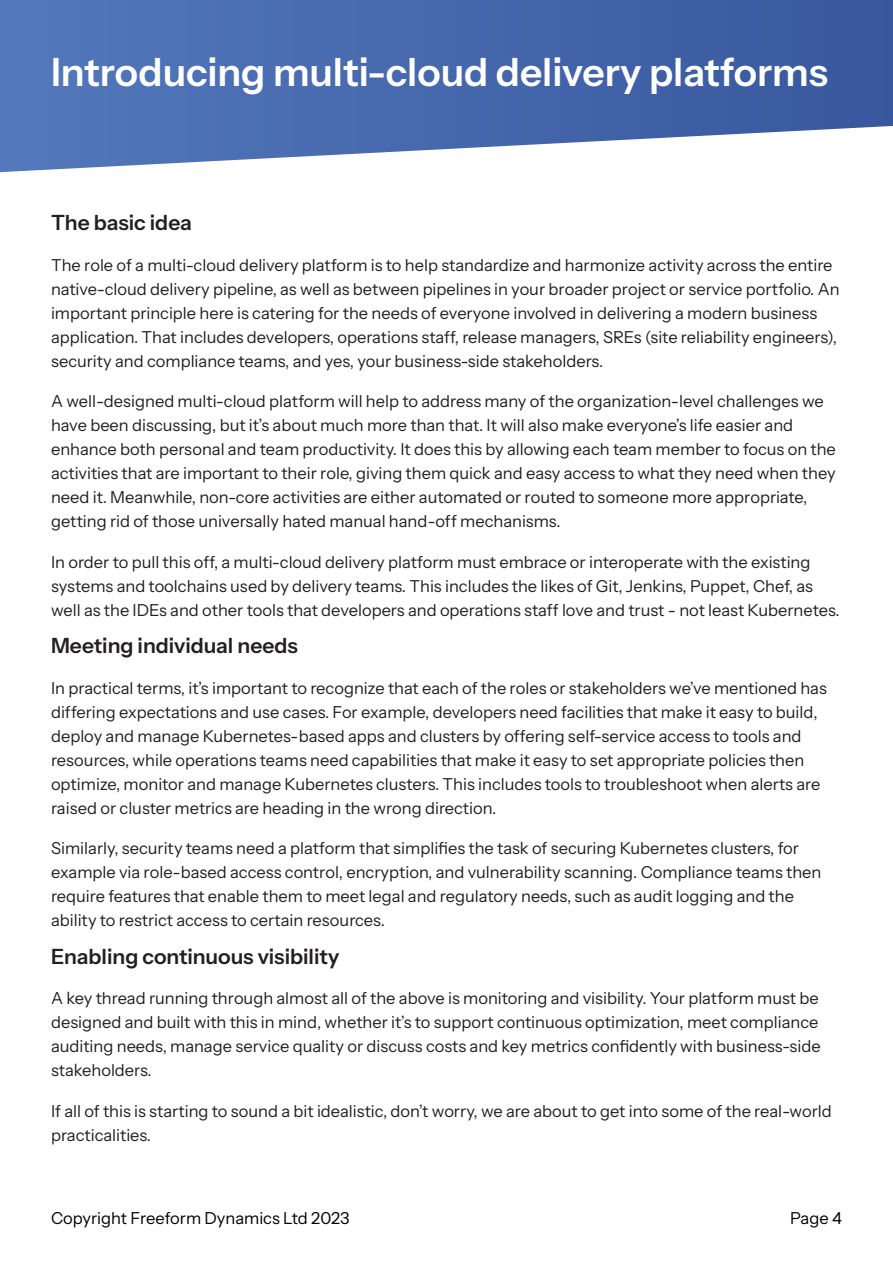
<style>
.page{position:relative;width:893px;height:1263px;background:#fff}
.page>*{position:absolute;margin:0;border:0;box-sizing:border-box;transform-origin:0 0}
.t1{font:600 39px "Instrument Sans";color:#fff}
.t2{font:600 21px "Instrument Sans";color:#231f20}
.t3{font:16.5px/24px "Instrument Sans";color:#231f20}
.t4{font:16.5px "Instrument Sans";color:#000}
</style>
<div class="page">
<svg style="left:0;top:0;width:893px;height:172px;background:#5e7cb8"></svg>
<h1 class="t1" style="left:51px;top:48px;width:779px">Introducing multi-cloud delivery platforms</h1>
<p class="t2" style="left:51px;top:210px;width:142px">The basic idea</p>
<p class="t3" style="left:51px;top:253px;width:790px">The role of a multi-cloud delivery platform is to help standardize and harmonize activity across the entire native-cloud delivery pipeline, as well as between pipelines in your broader project or service portfolio. An important principle here is catering for the needs of everyone involved in delivering a modern business application. That includes developers, operations staff, release managers, SREs (site reliability engineers), security and compliance teams, and yes, your business-side stakeholders.</p>
<p class="t3" style="left:51px;top:389px;width:786px">A well-designed multi-cloud platform will help to address many of the organization-level challenges we have been discussing, but it’s about much more than that. It will also make everyone’s life easier and enhance both personal and team productivity. It does this by allowing each team member to focus on the activities that are important to their role, giving them quick and easy access to what they need when they need it. Meanwhile, non-core activities are either automated or routed to someone more appropriate, getting rid of those universally hated manual hand-off mechanisms.</p>
<p class="t3" style="left:51px;top:550px;width:790px">In order to pull this off, a multi-cloud delivery platform must embrace or interoperate with the existing systems and toolchains used by delivery teams. This includes the likes of Git, Jenkins, Puppet, Chef, as well as the IDEs and other tools that developers and operations staff love and trust - not least Kubernetes.</p>
<p class="t2" style="left:51px;top:633px;width:248px">Meeting individual needs</p>
<p class="t3" style="left:51px;top:676px;width:777px">In practical terms, it’s important to recognize that each of the roles or stakeholders we’ve mentioned has differing expectations and use cases. For example, developers need facilities that make it easy to build, deploy and manage Kubernetes-based apps and clusters by offering self-service access to tools and resources, while operations teams need capabilities that make it easy to set appropriate policies then optimize, monitor and manage Kubernetes clusters. This includes tools to troubleshoot when alerts are raised or cluster metrics are heading in the wrong direction.</p>
<p class="t3" style="left:51px;top:836px;width:772px">Similarly, security teams need a platform that simplifies the task of securing Kubernetes clusters, for example via role-based access control, encryption, and vulnerability scanning. Compliance teams then require features that enable them to meet legal and regulatory needs, such as audit logging and the ability to restrict access to certain resources.</p>
<p class="t2" style="left:51px;top:943px;width:290px">Enabling continuous visibility</p>
<p class="t3" style="left:51px;top:986px;width:771px">A key thread running through almost all of the above is monitoring and visibility. Your platform must be designed and built with this in mind, whether it’s to support continuous optimization, meet compliance auditing needs, manage service quality or discuss costs and key metrics confidently with business-side stakeholders.</p>
<p class="t3" style="left:51px;top:1099px;width:782px">If all of this is starting to sound a bit idealistic, don’t worry, we are about to get into some of the real-world practicalities.</p>
<p class="t4" style="left:51px;top:1208px;width:300px">Copyright Freeform Dynamics Ltd 2023</p>
<p class="t4" style="left:790px;top:1208px;width:53px">Page 4</p>
</div>
